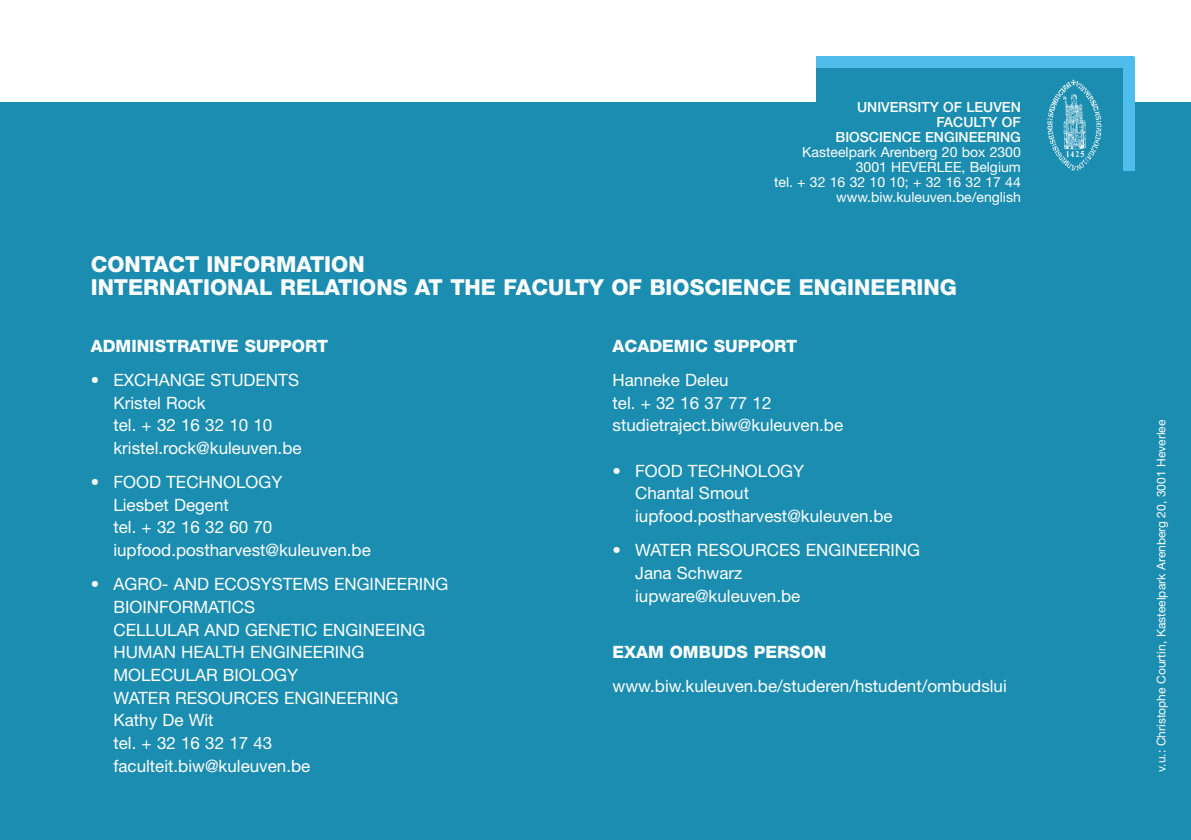
<style>
.page{position:relative;width:1191px;height:840px;background:#fff}
.page>*{position:absolute;margin:0;border:0;box-sizing:border-box;transform-origin:0 0}
.t1{font:800 22px "Helvetica Neue LT Std";color:#fff}
.t2{font:17px "Helvetica Neue LT Std";color:#fff}
.t3{font:800 17px "Helvetica Neue LT Std";color:#fff}
.t4{font:14px "Helvetica Neue LT Std";color:#fff}
.t5{font:500 14px/15px "Helvetica Neue LT Std";color:#fff;text-align:right}
.t6{font:12px "Helvetica Neue LT Std";color:#fff}
</style>
<div class="page">
<div style="left:0;top:102px;width:1191px;height:737px;background:#1b8db0"></div>
<div style="left:816px;top:57px;width:318px;height:113px;background:#1b8db0"></div>
<img style="left:1046px;top:79px;width:56px;height:92px">
<div style="left:816px;top:57px;width:318px;height:11px;background:#4fbdec"></div>
<div style="left:1123px;top:57px;width:11px;height:113px;background:#4fbdec"></div>
<p class="t5" style="left:857px;top:101px;width:165px">UNIVERSITY OF LEUVEN</p>
<p class="t5" style="left:835px;top:116px;width:187px">FACULTY OF<br>BIOSCIENCE ENGINEERING</p>
<p class="t4" style="left:802px;top:147px;width:220px">Kasteelpark Arenberg 20 box 2300</p>
<p class="t4" style="left:856px;top:162px;width:166px">3001 HEVERLEE, Belgium</p>
<p class="t4" style="left:774px;top:177px;width:248px">tel. + 32 16 32 10 10; + 32 16 32 17 44</p>
<p class="t4" style="left:836px;top:192px;width:186px">www.biw.kuleuven.be/english</p>
<p class="t1" style="left:91px;top:252px;width:275px">CONTACT INFORMATION</p>
<p class="t1" style="left:91px;top:274px;width:867px">INTERNATIONAL RELATIONS AT THE FACULTY OF BIOSCIENCE ENGINEERING</p>
<p class="t3" style="left:91px;top:336px;width:239px">ADMINISTRATIVE SUPPORT</p>
<p class="t2" style="left:91px;top:373px;width:210px">• EXCHANGE STUDENTS</p>
<p class="t2" style="left:113px;top:396px;width:94px">Kristel Rock</p>
<p class="t2" style="left:113px;top:419px;width:160px">tel. + 32 16 32 10 10</p>
<p class="t2" style="left:113px;top:441px;width:190px">kristel.rock@kuleuven.be</p>
<p class="t2" style="left:91px;top:475px;width:193px">• FOOD TECHNOLOGY</p>
<p class="t2" style="left:113px;top:498px;width:117px">Liesbet Degent</p>
<p class="t2" style="left:113px;top:521px;width:160px">tel. + 32 16 32 60 70</p>
<p class="t2" style="left:113px;top:543px;width:259px">iupfood.postharvest@kuleuven.be</p>
<p class="t2" style="left:91px;top:577px;width:359px">• AGRO- AND ECOSYSTEMS ENGINEERING</p>
<p class="t2" style="left:113px;top:600px;width:143px">BIOINFORMATICS</p>
<p class="t2" style="left:113px;top:623px;width:313px">CELLULAR AND GENETIC ENGINEEING</p>
<p class="t2" style="left:113px;top:645px;width:252px">HUMAN HEALTH ENGINEERING</p>
<p class="t2" style="left:113px;top:668px;width:186px">MOLECULAR BIOLOGY</p>
<p class="t2" style="left:113px;top:691px;width:286px">WATER RESOURCES ENGINEERING</p>
<p class="t2" style="left:113px;top:714px;width:102px">Kathy De Wit</p>
<p class="t2" style="left:113px;top:736px;width:160px">tel. + 32 16 32 17 43</p>
<p class="t2" style="left:113px;top:759px;width:198px">faculteit.biw@kuleuven.be</p>
<p class="t3" style="left:612px;top:336px;width:186px">ACADEMIC SUPPORT</p>
<p class="t2" style="left:612px;top:373px;width:118px">Hanneke Deleu</p>
<p class="t2" style="left:612px;top:396px;width:160px">tel. + 32 16 37 77 12</p>
<p class="t2" style="left:612px;top:419px;width:232px">studietraject.biw@kuleuven.be</p>
<p class="t2" style="left:612px;top:464px;width:193px">• FOOD TECHNOLOGY</p>
<p class="t2" style="left:635px;top:487px;width:115px">Chantal Smout</p>
<p class="t2" style="left:635px;top:509px;width:259px">iupfood.postharvest@kuleuven.be</p>
<p class="t2" style="left:612px;top:543px;width:309px">• WATER RESOURCES ENGINEERING</p>
<p class="t2" style="left:635px;top:566px;width:109px">Jana Schwarz</p>
<p class="t2" style="left:635px;top:589px;width:167px">iupware@kuleuven.be</p>
<p class="t3" style="left:612px;top:642px;width:215px">EXAM OMBUDS PERSON</p>
<p class="t2" style="left:612px;top:680px;width:396px">www.biw.kuleuven.be/studeren/hstudent/ombudslui</p>
<p class="t6" style="left:1157px;top:771px;width:353px;rotate:-90deg">v.u.: Christophe Courtin, Kasteelpark Arenberg 20, 3001 Heverlee</p>
</div>
